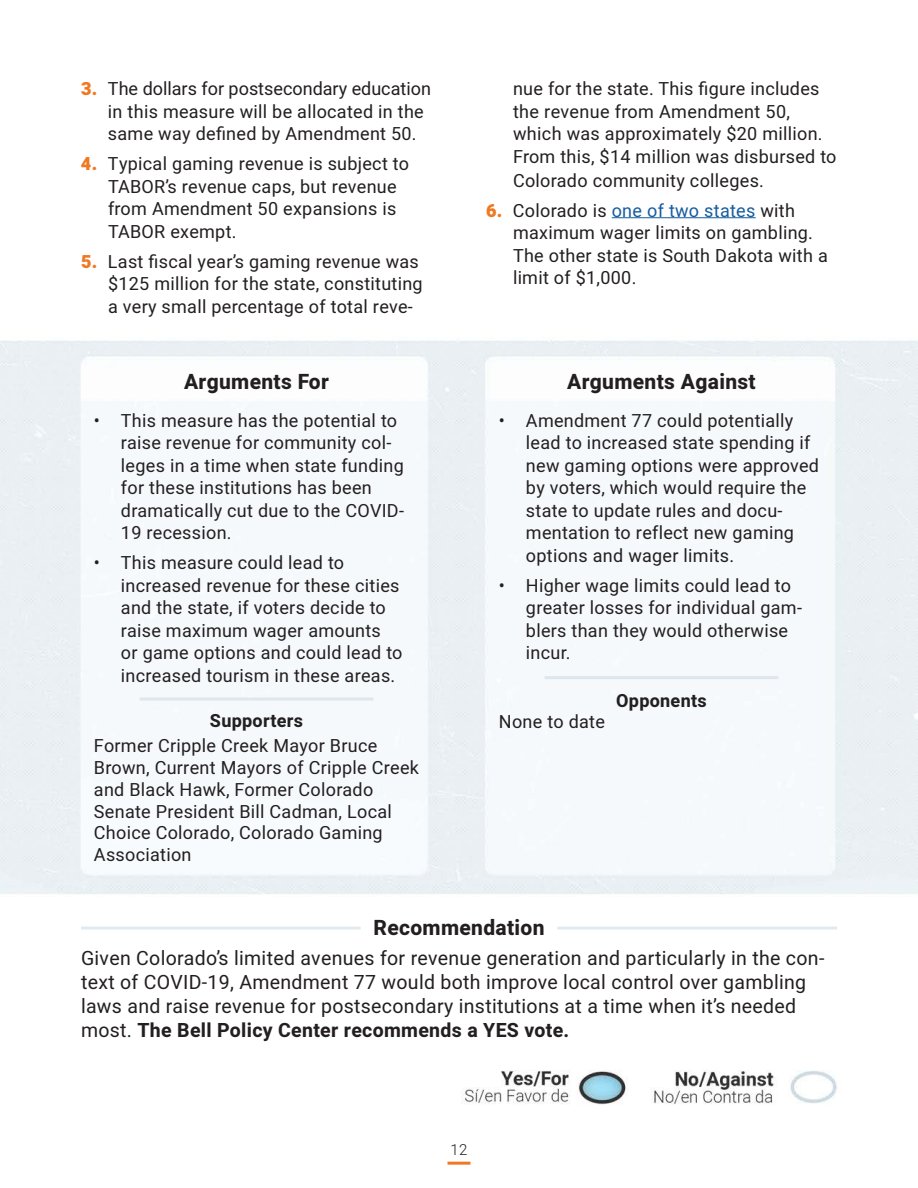
<style>
.page{position:relative;width:918px;height:1188px;background:#fff}
.page>*{position:absolute;margin:0;border:0;box-sizing:border-box;transform-origin:0 0}
.t1{font:800 21px "Heebo";letter-spacing:.015em;color:#231f20}
.t2{font:19.5px/24px "Heebo";letter-spacing:.015em;color:#231f20}
.t3{font:18px/22.5px "Heebo";letter-spacing:.015em;color:#231f20}
.t4{font:700 18px "Heebo";letter-spacing:.015em;color:#231f20}
.t5{font:300 15px "Heebo";color:#231f20}
.s1{font-weight:900;color:#ef7923}
.s2{color:#175d9e}
.s3{font-weight:700}
</style>
<div class="page">
<hr style="left:448px;top:1162px;width:22px;height:3px;background:#ef7923">
<img style="left:0;top:217px;width:918px;height:888px">
<hr style="left:612px;top:217px;width:144px;height:1px;background:#175d9e">
<hr style="left:81px;top:927px;width:280px;height:3px;background:#c5d6df">
<hr style="left:557px;top:927px;width:280px;height:3px;background:#c5d6df">
<hr style="left:140px;top:698px;width:233px;height:3px;background:#c5d6df">
<hr style="left:545px;top:676px;width:233px;height:3px;background:#c5d6df">
<p class="t3" style="left:108px;top:78px;width:325px;text-indent:-27px"><span class="s1">3.</span> The dollars for postsecondary education in this measure will be allocated in the same way defined by Amendment 50.</p>
<p class="t3" style="left:108px;top:153px;width:303px;text-indent:-27px"><span class="s1">4.</span> Typical gaming revenue is subject to<br>TABOR’s revenue caps, but revenue from Amendment 50 expansions is<br>TABOR exempt.</p>
<p class="t3" style="left:108px;top:250px;width:316px;text-indent:-27px"><span class="s1">5.</span> Last fiscal year’s gaming revenue was $125 million for the state, constituting a very small percentage of total reve-</p>
<p class="t1" style="left:184px;top:367px;width:146px">Arguments For</p>
<p class="t3" style="left:121px;top:409px;width:285px;text-indent:-27px">• This measure has the potential to raise revenue for community col&shy;leges in a time when state funding for these institutions has been dramatically cut due to the COVID-<br>19 recession.</p>
<p class="t3" style="left:121px;top:552px;width:283px;text-indent:-27px">• This measure could lead to increased revenue for these cities and the state, if voters decide to raise maximum wager amounts<br>or game options and could lead to increased tourism in these areas.</p>
<p class="t4" style="left:210px;top:708px;width:95px">Supporters</p>
<p class="t3" style="left:94px;top:735px;width:327px;line-height:21.8px">Former Cripple Creek Mayor Bruce<br>Brown, Current Mayors of Cripple Creek and Black Hawk, Former Colorado<br>Senate President Bill Cadman, Local<br>Choice Colorado, Colorado Gaming<br>Association</p>
<p class="t3" style="left:513px;top:78px;width:325px">nue for the state. This figure includes the revenue from Amendment 50, which was approximately $20 million.<br>From this, $14 million was disbursed to Colorado community colleges.</p>
<p class="t3" style="left:513px;top:199px;width:316px;text-indent:-27px"><span class="s1">6.</span> Colorado is <span class="s2">one of two states</span> with maximum wager limits on gambling.<br>The other state is South Dakota with a limit of $1,000.</p>
<p class="t1" style="left:567px;top:367px;width:190px">Arguments Against</p>
<p class="t3" style="left:526px;top:409px;width:295px;text-indent:-27px">• Amendment 77 could potentially lead to increased state spending if new gaming options were approved by voters, which would require the state to update rules and docu&shy;mentation to reflect new gaming options and wager limits.</p>
<p class="t3" style="left:526px;top:574px;width:278px;text-indent:-27px">• Higher wage limits could lead to greater losses for individual gam&shy;blers than they would otherwise incur.</p>
<p class="t4" style="left:616px;top:688px;width:92px">Opponents</p>
<p class="t3" style="left:499px;top:711px;width:108px">None to date</p>
<p class="t1" style="left:373px;top:913px;width:173px">Recommendation</p>
<p class="t2" style="left:81px;top:946px;width:745px">Given Colorado’s limited avenues for revenue generation and particularly in the con&shy;text of COVID-19, Amendment 77 would both improve local control over gambling laws and raise revenue for postsecondary institutions at a time when it’s needed most. <span class="s3">The Bell Policy Center recommends a YES vote.</span></p>
<p class="t5" style="left:451px;top:1139px;width:18px">12</p>
</div>
